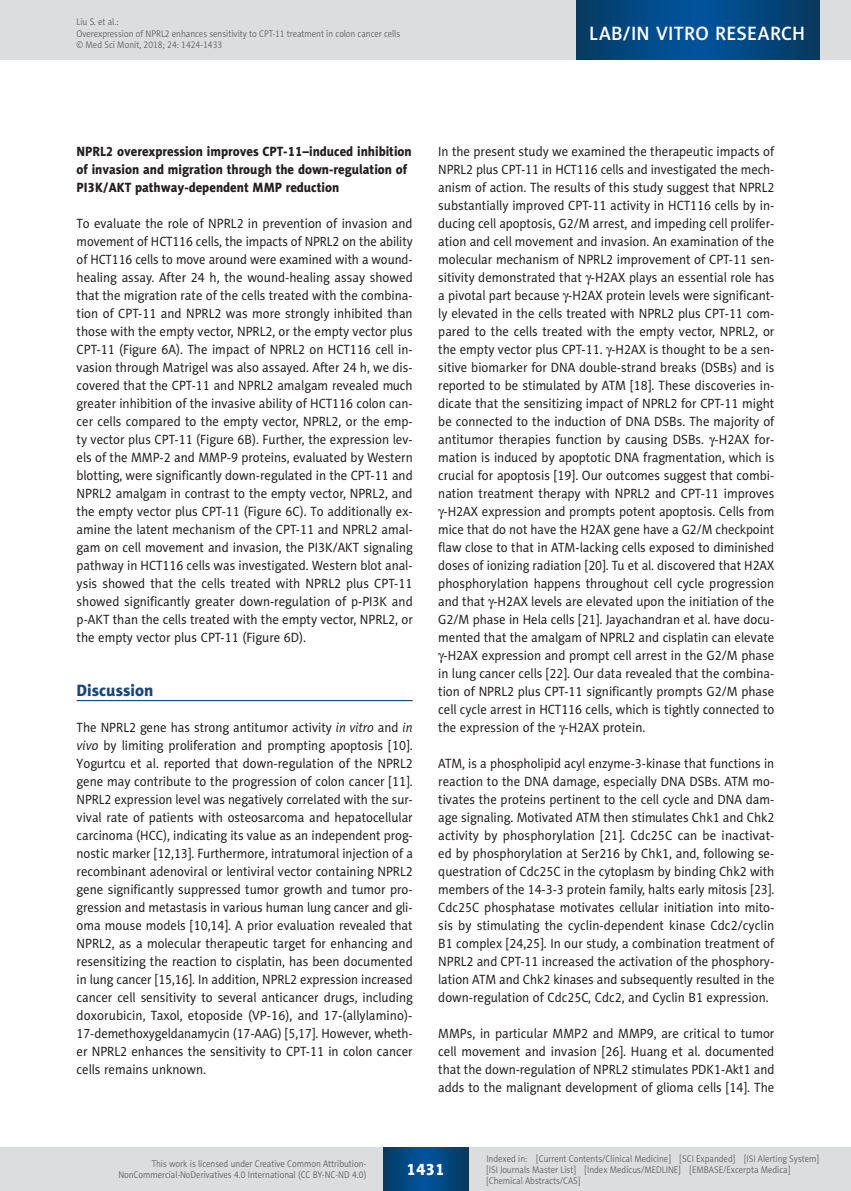
<style>
.page{position:relative;width:851px;height:1191px;background:#fff}
.page>*{position:absolute;margin:0;border:0;box-sizing:border-box;transform-origin:0 0}
.t1{font:19.5px "Naomi Sans EFN Medium";letter-spacing:.01em;color:#fff}
.MSM_Headline_1{font:16.5px "Naomi Sans EFN Heavy";color:#1a4574}
.t2{font:16.5px "Naomi Sans EFN Heavy";color:#fff}
.MSM_Body{font:13.5px/18px "Naomi Sans EFN";color:#231f20;text-align:justify;scale:.95 1}
.MSM_Headline_2{font:13.5px/18px "Naomi Sans EFN Heavy";color:#231f20;scale:.95 1}
.t3{font:9.75px/11.2px "Naomi Sans EFN Light";color:#57585a;scale:.9 1}
.s1{font-style:italic}
.s2{font-family:"Standard Sym L"}
</style>
<div class="page">
<hr style="left:77px;top:700px;width:335px;height:1px;background:#00295c">
<div style="left:0;top:1148px;width:850px;height:43px;background:#dcdddf"></div>
<svg style="left:383px;top:1147px;width:85px;height:43px;background:#02477e"></svg>
<div style="left:0;top:0;width:850px;height:60px;background:#dcdddf"></div>
<svg style="left:576px;top:0;width:243px;height:60px;background:#02477e"></svg>
<p class="t3" style="left:77px;top:16px;width:361px">Liu S. et al.:<br>Overexpression of NPRL2 enhances sensitivity to CPT-11 treatment in colon cancer cells © Med Sci Monit, 2018; 24: 1424-1433</p>
<h1 class="t1" style="left:589px;top:22px;width:217px">LAB/IN VITRO RESEARCH</h1>
<p class="MSM_Headline_2" style="left:77px;top:142px;width:354px">NPRL2 overexpression improves CPT-11–induced inhibition of invasion and migration through the down-regulation of<br>PI3K/AKT pathway-dependent MMP reduction</p>
<p class="MSM_Body" style="left:77px;top:214px;width:355px">To evaluate the role of NPRL2 in prevention of invasion and movement of HCT116 cells, the impacts of NPRL2 on the ability of HCT116 cells to move around were examined with a wound&shy;healing assay. After 24 h, the wound-healing assay showed that the migration rate of the cells treated with the combina&shy;tion of CPT-11 and NPRL2 was more strongly inhibited than those with the empty vector, NPRL2, or the empty vector plus CPT-11 (Figure 6A). The impact of NPRL2 on HCT116 cell in&shy;vasion through Matrigel was also assayed. After 24 h, we dis&shy;covered that the CPT-11 and NPRL2 amalgam revealed much greater inhibition of the invasive ability of HCT116 colon can&shy;cer cells compared to the empty vector, NPRL2, or the emp&shy;ty vector plus CPT-11 (Figure 6B). Further, the expression lev&shy;els of the MMP-2 and MMP-9 proteins, evaluated by Western blotting, were significantly down-regulated in the CPT-11 and NPRL2 amalgam in contrast to the empty vector, NPRL2, and the empty vector plus CPT-11 (Figure 6C). To additionally ex&shy;amine the latent mechanism of the CPT-11 and NPRL2 amal&shy;gam on cell movement and invasion, the PI3K/AKT signaling pathway in HCT116 cells was investigated. Western blot anal&shy;ysis showed that the cells treated with NPRL2 plus CPT-11 showed significantly greater down-regulation of p-PI3K and p-AKT than the cells treated with the empty vector, NPRL2, or the empty vector plus CPT-11 (Figure 6D).</p>
<p class="MSM_Headline_1" style="left:77px;top:680px;width:78px">Discussion</p>
<p class="MSM_Body" style="left:77px;top:718px;width:355px">The NPRL2 gene has strong antitumor activity <span class="s1">in vitro</span> and <span class="s1">in vivo</span> by limiting proliferation and prompting apoptosis [10].<br>Yogurtcu et al. reported that down-regulation of the NPRL2 gene may contribute to the progression of colon cancer [11].<br>NPRL2 expression level was negatively correlated with the sur&shy;vival rate of patients with osteosarcoma and hepatocellular carcinoma (HCC), indicating its value as an independent prog&shy;nostic marker [12,13]. Furthermore, intratumoral injection of a recombinant adenoviral or lentiviral vector containing NPRL2 gene significantly suppressed tumor growth and tumor pro&shy;gression and metastasis in various human lung cancer and gli&shy;oma mouse models [10,14]. A prior evaluation revealed that NPRL2, as a molecular therapeutic target for enhancing and resensitizing the reaction to cisplatin, has been documented in lung cancer [15,16]. In addition, NPRL2 expression increased cancer cell sensitivity to several anticancer drugs, including doxorubicin, Taxol, etoposide (VP-16), and 17-(allylamino)- 17-demethoxygeldanamycin (17-AAG) [5,17]. However, wheth&shy;er NPRL2 enhances the sensitivity to CPT-11 in colon cancer cells remains unknown.</p>
<p class="MSM_Body" style="left:438px;top:142px;width:355px">In the present study we examined the therapeutic impacts of NPRL2 plus CPT-11 in HCT116 cells and investigated the mech&shy;anism of action. The results of this study suggest that NPRL2 substantially improved CPT-11 activity in HCT116 cells by in&shy;ducing cell apoptosis, G2/M arrest, and impeding cell prolifer&shy;ation and cell movement and invasion. An examination of the molecular mechanism of NPRL2 improvement of CPT-11 sen&shy;sitivity demonstrated that <span class="s2">g</span>-H2AX plays an essential role has a pivotal part because <span class="s2">g</span>-H2AX protein levels were significant&shy;ly elevated in the cells treated with NPRL2 plus CPT-11 com&shy;pared to the cells treated with the empty vector, NPRL2, or the empty vector plus CPT-11. <span class="s2">g</span>-H2AX is thought to be a sen&shy;sitive biomarker for DNA double-strand breaks (DSBs) and is reported to be stimulated by ATM [18]. These discoveries in&shy;dicate that the sensitizing impact of NPRL2 for CPT-11 might be connected to the induction of DNA DSBs. The majority of antitumor therapies function by causing DSBs. <span class="s2">g</span>-H2AX for&shy;mation is induced by apoptotic DNA fragmentation, which is crucial for apoptosis [19]. Our outcomes suggest that combi&shy;nation treatment therapy with NPRL2 and CPT-11 improves <span class="s2">g</span>-H2AX expression and prompts potent apoptosis. Cells from mice that do not have the H2AX gene have a G2/M checkpoint flaw close to that in ATM-lacking cells exposed to diminished doses of ionizing radiation [20]. Tu et al. discovered that H2AX phosphorylation happens throughout cell cycle progression and that <span class="s2">g</span>-H2AX levels are elevated upon the initiation of the G2/M phase in Hela cells [21]. Jayachandran et al. have docu&shy;mented that the amalgam of NPRL2 and cisplatin can elevate <span class="s2">g</span>-H2AX expression and prompt cell arrest in the G2/M phase in lung cancer cells [22]. Our data revealed that the combina&shy;tion of NPRL2 plus CPT-11 significantly prompts G2/M phase cell cycle arrest in HCT116 cells, which is tightly connected to the expression of the <span class="s2">g</span>-H2AX protein.</p>
<p class="MSM_Body" style="left:438px;top:754px;width:355px">ATM, is a phospholipid acyl enzyme-3-kinase that functions in reaction to the DNA damage, especially DNA DSBs. ATM mo&shy;tivates the proteins pertinent to the cell cycle and DNA dam&shy;age signaling. Motivated ATM then stimulates Chk1 and Chk2 activity by phosphorylation [21]. Cdc25C can be inactivat&shy;ed by phosphorylation at Ser216 by Chk1, and, following se&shy;questration of Cdc25C in the cytoplasm by binding Chk2 with members of the 14-3-3 protein family, halts early mitosis [23].<br>Cdc25C phosphatase motivates cellular initiation into mito&shy;sis by stimulating the cyclin-dependent kinase Cdc2/cyclin B1 complex [24,25]. In our study, a combination treatment of NPRL2 and CPT-11 increased the activation of the phosphory&shy;lation ATM and Chk2 kinases and subsequently resulted in the down-regulation of Cdc25C, Cdc2, and Cyclin B1 expression.</p>
<p class="MSM_Body" style="left:438px;top:1024px;width:355px">MMPs, in particular MMP2 and MMP9, are critical to tumor cell movement and invasion [26]. Huang et al. documented that the down-regulation of NPRL2 stimulates PDK1-Akt1 and adds to the malignant development of glioma cells [14]. The</p>
<p class="t3" style="left:118px;top:1158px;width:277px;text-align:right">This work is licensed under Creative Common Attribution-<br>NonCommercial-NoDerivatives 4.0 International (CC BY-NC-ND 4.0)</p>
<p class="t2" style="left:406px;top:1159px;width:40px">1431</p>
<p class="t3" style="left:486px;top:1152px;width:371px">Indexed in: [Current Contents/Clinical Medicine] [SCI Expanded] [ISI Alerting System] [ISI Journals Master List] [Index Medicus/MEDLINE] [EMBASE/Excerpta Medica] [Chemical Abstracts/CAS]</p>
</div>
